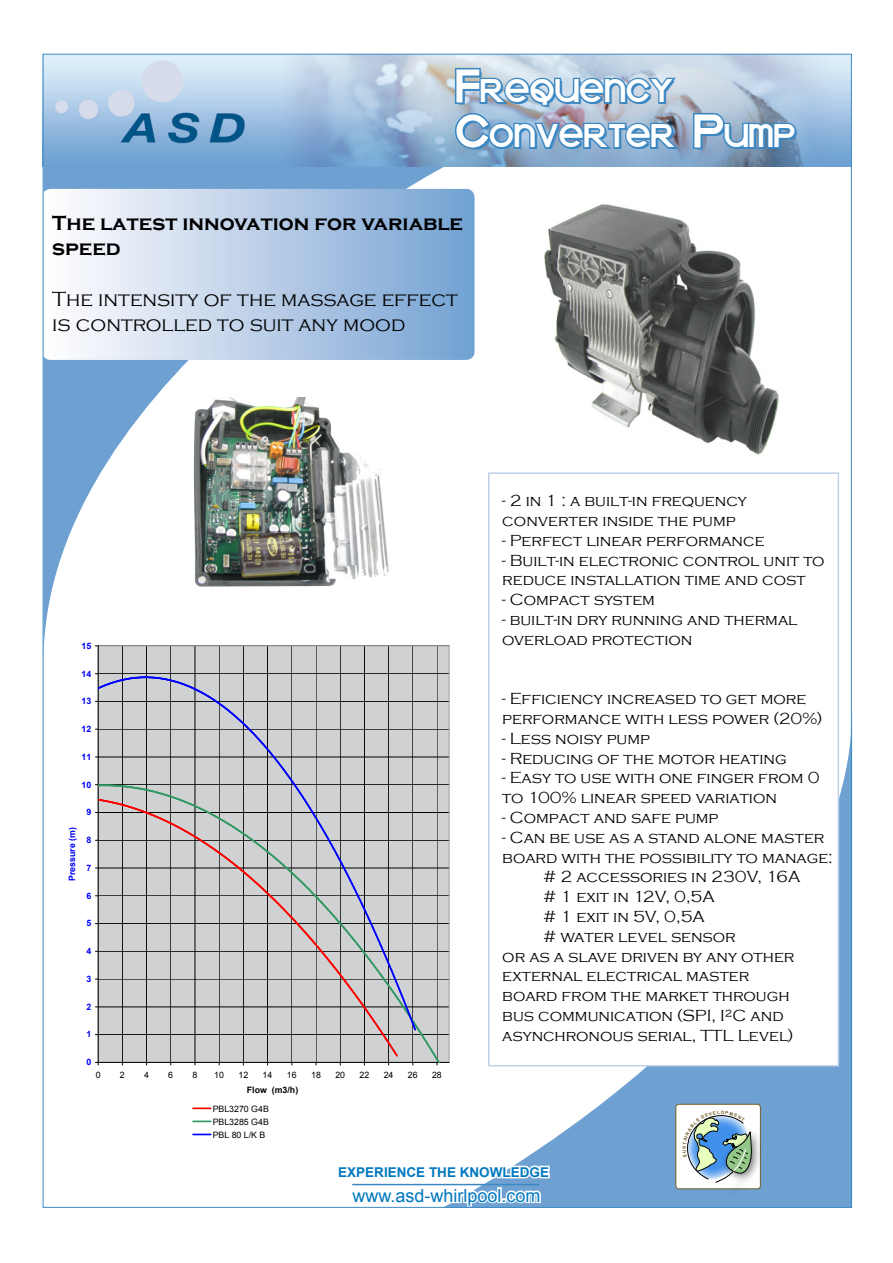
<style>
.page{position:relative;width:893px;height:1263px;background:#fff}
.page>*{position:absolute;margin:0;border:0;box-sizing:border-box;transform-origin:0 0}
.t1{font:36.75px/45px "Kravitz Extra Thermal";color:#fff}
.t2{font:300 21px/25.2px "Copperplate Gothic";color:#000}
.t3{font:700 21px/25.2px "Copperplate Gothic";color:#000}
.t4{font:18px "Arial";color:#0078bf}
.t5{font:300 16.5px/19.8px "Copperplate Gothic";color:#000}
.t6{font:700 13.5px "Arial";color:#0078bf}
.t7{font:8.85px/13px "Arial";color:#000;text-align:justify}
.t8{font:700 8.85px "Arial";color:#00f}
.t9{font:700 8.85px "Arial";color:#000}
.s1{font-size:52.5px}
</style>
<div class="page">
<svg style="left:45px;top:167px;width:409px;height:494px"></svg>
<img style="left:45px;top:56px;width:805px;height:111px">
<svg style="left:488px;top:745px;width:364px;height:463px;fill:#6ea1d2"></svg>
<svg style="left:453px;top:66px;width:229px;height:85px;background:#88accd"></svg>
<svg style="left:691px;top:111px;width:107px;height:39px;background:#6f9bc1"></svg>
<svg style="left:336px;top:1158px;width:215px;height:50px"></svg>
<img style="left:544px;top:204px;width:235px;height:251px">
<div style="left:42px;top:189px;width:433px;height:171px;background:linear-gradient(to right,#fff,#74a1d2);border-radius:9px"></div>
<div style="left:489px;top:473px;width:349px;height:593px;background:#fff"></div>
<div style="left:488px;top:472px;width:351px;height:594px;border:2px solid #c1d1e9"></div>
<img style="left:179px;top:397px;width:228px;height:197px">
<div style="left:98px;top:646px;width:351px;height:416px;background:#d0d1d2"></div>
<hr style="left:98px;top:1034px;width:351px;height:1px;background:#000">
<hr style="left:98px;top:1007px;width:351px;height:1px;background:#000">
<hr style="left:98px;top:979px;width:351px;height:1px;background:#000">
<hr style="left:98px;top:951px;width:351px;height:1px;background:#000">
<hr style="left:98px;top:923px;width:351px;height:1px;background:#000">
<hr style="left:98px;top:896px;width:351px;height:1px;background:#000">
<hr style="left:98px;top:868px;width:351px;height:1px;background:#000">
<hr style="left:98px;top:840px;width:351px;height:1px;background:#000">
<hr style="left:98px;top:812px;width:351px;height:1px;background:#000">
<hr style="left:98px;top:785px;width:351px;height:1px;background:#000">
<hr style="left:98px;top:757px;width:351px;height:1px;background:#000">
<hr style="left:98px;top:729px;width:351px;height:1px;background:#000">
<hr style="left:98px;top:701px;width:351px;height:1px;background:#000">
<hr style="left:98px;top:674px;width:351px;height:1px;background:#000">
<hr style="left:122px;top:646px;width:1px;height:416px;background:#000">
<hr style="left:147px;top:646px;width:1px;height:416px;background:#000">
<hr style="left:171px;top:646px;width:1px;height:416px;background:#000">
<hr style="left:195px;top:646px;width:1px;height:416px;background:#000">
<hr style="left:219px;top:646px;width:1px;height:416px;background:#000">
<hr style="left:243px;top:646px;width:1px;height:416px;background:#000">
<hr style="left:268px;top:646px;width:1px;height:416px;background:#000">
<hr style="left:292px;top:646px;width:1px;height:416px;background:#000">
<hr style="left:316px;top:646px;width:1px;height:416px;background:#000">
<hr style="left:340px;top:646px;width:1px;height:416px;background:#000">
<hr style="left:364px;top:646px;width:1px;height:416px;background:#000">
<hr style="left:389px;top:646px;width:1px;height:416px;background:#000">
<hr style="left:413px;top:646px;width:1px;height:416px;background:#000">
<hr style="left:437px;top:646px;width:1px;height:416px;background:#000">
<hr style="left:98px;top:646px;width:1px;height:416px;background:#000">
<hr style="left:98px;top:1062px;width:351px;height:1px;background:#000">
<svg style="left:95px;top:673px;width:346px;height:392px"></svg>
<svg style="left:193px;top:1107px;width:18px;height:2px"></svg>
<svg style="left:193px;top:1120px;width:18px;height:2px"></svg>
<svg style="left:193px;top:1133px;width:18px;height:2px"></svg>
<div style="left:676px;top:1104px;width:84px;height:85px;background:#fff;border-radius:3px"></div>
<div style="left:676px;top:1104px;width:85px;height:85px;border:1px solid #735f27;border-radius:3px"></div>
<div style="left:720px;top:1126px;width:43px;height:58px;background:#000;opacity:.57"></div>
<div style="left:722px;top:1173px;width:31px;height:25px;background:#000;opacity:.75"></div>
<svg style="left:687px;top:1115px;width:65px;height:68px"></svg>
<h1 class="t1" style="left:454px;top:67px;width:340px"><span class="s1">F</span>REQUENCY<br><span class="s1">C</span>ONVERTER <span class="s1">P</span>UMP</h1>
<p class="t3" style="left:52px;top:211px;width:412px">The latest innovation for variable speed</p>
<p class="t2" style="left:52px;top:287px;width:407px">The intensity of the massage effect is controlled to suit any mood</p>
<p class="t8" style="left:82px;top:640px;width:11px">15</p>
<p class="t8" style="left:82px;top:668px;width:11px">14</p>
<p class="t8" style="left:82px;top:695px;width:11px">13</p>
<p class="t8" style="left:82px;top:723px;width:11px">12</p>
<p class="t8" style="left:82px;top:751px;width:11px">11</p>
<p class="t8" style="left:82px;top:779px;width:11px">10</p>
<p class="t8" style="left:66px;top:881px;width:55px;rotate:-90deg">Pressure (m)</p>
<p class="t8" style="left:87px;top:806px;width:6px">9</p>
<p class="t8" style="left:87px;top:834px;width:6px">8</p>
<p class="t8" style="left:87px;top:862px;width:6px">7</p>
<p class="t8" style="left:87px;top:890px;width:6px">6</p>
<p class="t8" style="left:87px;top:917px;width:6px">5</p>
<p class="t8" style="left:87px;top:945px;width:6px">4</p>
<p class="t8" style="left:87px;top:973px;width:6px">3</p>
<p class="t8" style="left:87px;top:1001px;width:6px">2</p>
<p class="t8" style="left:87px;top:1028px;width:6px">1</p>
<p class="t8" style="left:87px;top:1056px;width:6px">0</p>
<p class="t7" style="left:96px;top:1068px;width:6px">0</p>
<p class="t7" style="left:120px;top:1068px;width:6px">2</p>
<p class="t7" style="left:144px;top:1068px;width:6px">4</p>
<p class="t7" style="left:168px;top:1068px;width:6px">6</p>
<p class="t7" style="left:192px;top:1068px;width:6px">8</p>
<p class="t7" style="left:214px;top:1068px;width:11px">10</p>
<p class="t7" style="left:238px;top:1068px;width:11px">12</p>
<p class="t7" style="left:263px;top:1068px;width:11px">14</p>
<p class="t7" style="left:287px;top:1068px;width:11px">16</p>
<p class="t7" style="left:311px;top:1068px;width:11px">18</p>
<p class="t7" style="left:335px;top:1068px;width:11px">20</p>
<p class="t7" style="left:359px;top:1068px;width:11px">22</p>
<p class="t7" style="left:384px;top:1068px;width:11px">24</p>
<p class="t7" style="left:408px;top:1068px;width:11px">26</p>
<p class="t7" style="left:432px;top:1068px;width:11px">28</p>
<p class="t9" style="left:247px;top:1084px;width:53px">Flow (m3/h)</p>
<p class="t7" style="left:213px;top:1102px;width:58px">PBL3270 G4B PBL3285 G4B PBL 80 L/K B</p>
<p class="t5" style="left:502px;top:491px;width:246px">- 2 in 1 : a built-in frequency converter inside the pump</p>
<p class="t5" style="left:502px;top:531px;width:264px">- Perfect linear performance</p>
<p class="t5" style="left:502px;top:551px;width:324px">- Built-in electronic control unit to reduce installation time and cost</p>
<p class="t5" style="left:502px;top:590px;width:154px">- Compact system</p>
<p class="t5" style="left:502px;top:610px;width:297px">- built-in dry running and thermal overload protection</p>
<p class="t5" style="left:502px;top:689px;width:322px">- Efficiency increased to get more performance with less power (20%)</p>
<p class="t5" style="left:502px;top:729px;width:149px">- Less noisy pump</p>
<p class="t5" style="left:502px;top:749px;width:286px">- Reducing of the motor heating</p>
<p class="t5" style="left:502px;top:768px;width:319px">- Easy to use with one finger from 0 to 100% linear speed variation</p>
<p class="t5" style="left:502px;top:808px;width:218px">- Compact and safe pump</p>
<p class="t5" style="left:502px;top:828px;width:324px">- Can be use as a stand alone master</p>
<p class="t5" style="left:502px;top:848px;width:332px">board with the possibility to manage:</p>
<p class="t5" style="left:544px;top:867px;width:258px"># 2 accessories in 230V, 16A</p>
<p class="t5" style="left:544px;top:887px;width:173px"># 1 exit in 12V, 0,5A</p>
<p class="t5" style="left:544px;top:907px;width:163px"># 1 exit in 5V, 0,5A</p>
<p class="t5" style="left:544px;top:927px;width:194px"># water level sensor</p>
<p class="t5" style="left:502px;top:947px;width:294px">or as a slave driven by any other</p>
<p class="t5" style="left:502px;top:966px;width:249px">external electrical master</p>
<p class="t5" style="left:502px;top:986px;width:289px">board from the market through</p>
<p class="t5" style="left:502px;top:1006px;width:283px">bus communication (SPI, I²C and</p>
<p class="t5" style="left:502px;top:1026px;width:293px">asynchronous serial, TTL Level)</p>
<p class="t6" style="left:338px;top:1163px;width:212px">EXPERIENCE THE KNOWLEDGE</p>
<p class="t4" style="left:352px;top:1183px;width:190px">www.asd-whirlpool.com</p>
</div>
